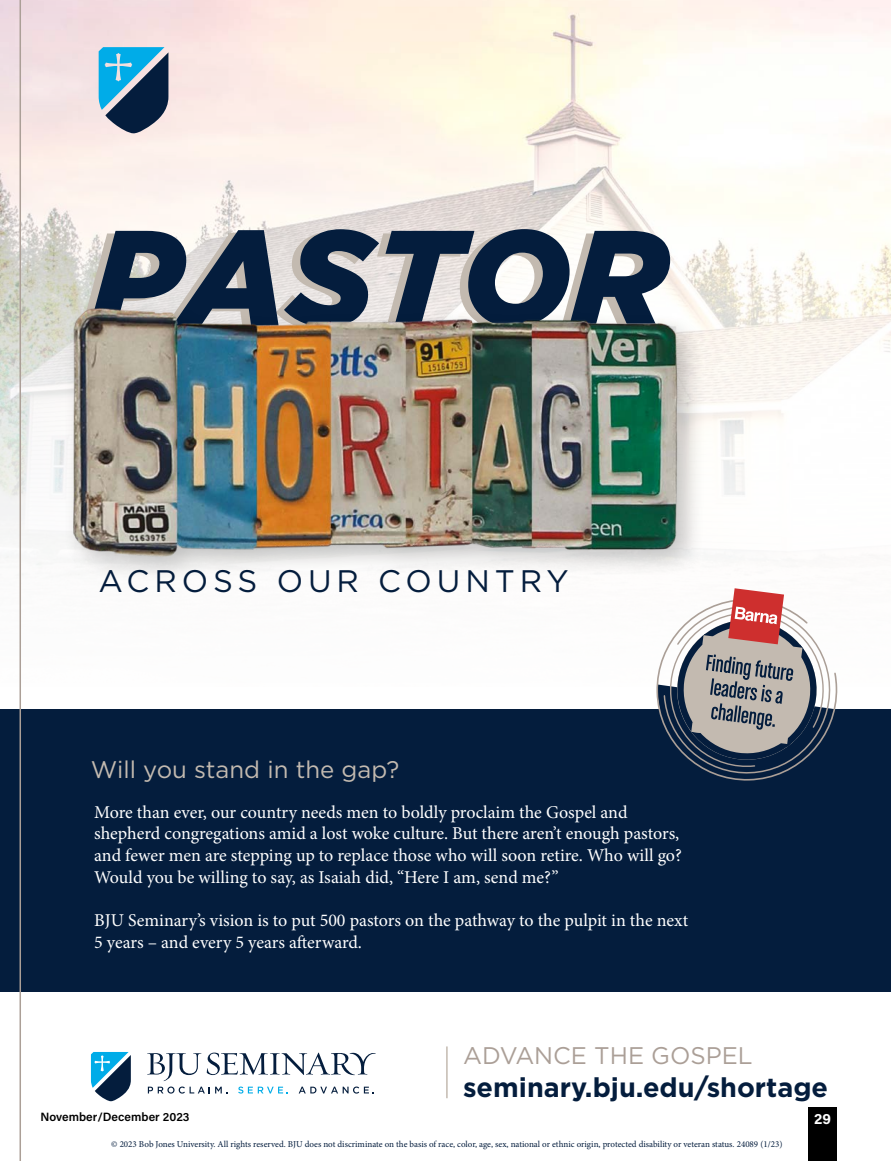
<style>
.page{position:relative;width:891px;height:1161px;background:#fff}
.page>*{position:absolute;margin:0;border:0;box-sizing:border-box;transform-origin:0 0}
.t1{font:italic 900 135.3px "Gotham";color:#041d3d}
.t2{font:31.05px "Gotham";letter-spacing:.16em;color:#041d3d}
.t3{font:700 27px "Gotham";color:#041d3d}
.t4{font:24px "Gotham";color:#c3bab0}
.t5{font:24px "Gotham";color:#ab9f97}
.t6{font:18px/21.6px "Minion Pro";letter-spacing:-.005em;color:#fff}
.t7{font:700 15px "Acumin Pro";color:#fff}
.t8{font:600 12px "Acumin Pro";letter-spacing:.005em;color:#000}
.t9{font:9px "Minion Pro";color:#041d3d}
</style>
<div class="page">
<div style="left:808px;top:1107px;width:29px;height:54px;background:#000"></div>
<div style="left:0;top:709px;width:891px;height:283px;background:#041d3d"></div>
<img style="left:0;top:0;width:891px;height:687px">
<svg style="left:99px;top:47px;width:69px;height:86px;background:#3c7b9d"></svg>
<svg style="left:147px;top:1053px;width:54px;height:28px"></svg>
<svg style="left:207px;top:1053px;width:169px;height:22px"></svg>
<svg style="left:148px;top:1087px;width:79px;height:7px"></svg>
<svg style="left:238px;top:1087px;width:50px;height:7px"></svg>
<svg style="left:299px;top:1087px;width:75px;height:7px"></svg>
<svg style="left:91px;top:1052px;width:40px;height:49px"></svg>
<div style="left:62px;top:298px;width:644px;height:286px;background:#000;opacity:.23"></div>
<img style="left:55px;top:295px;width:636px;height:276px">
<hr style="left:446px;top:1046px;width:2px;height:52px;background:#c3bab0">
<hr style="left:20px;top:0;width:1px;height:1161px;background:#ab9f97">
<svg style="left:654px;top:588px;width:185px;height:193px"></svg>
<h1 class="t1" style="left:92px;top:199px;width:578px">PASTOR</h1>
<h2 class="t2" style="left:98px;top:561px;width:472px">ACROSS OUR COUNTRY</h2>
<h3 class="t4" style="left:91px;top:754px;width:310px">Will you stand in the gap?</h3>
<p class="t6" style="left:94px;top:801px;width:589px">More than ever, our country needs men to boldly proclaim the Gospel and shepherd congregations amid a lost woke culture. But there aren’t enough pastors, and fewer men are stepping up to replace those who will soon retire. Who will go?<br>Would you be willing to say, as Isaiah did, “Here I am, send me?”</p>
<p class="t6" style="left:94px;top:909px;width:596px">BJU Seminary’s vision is to put 500 pastors on the pathway to the pulpit in the next<br>5 years – and every 5 years afterward.</p>
<h3 class="t5" style="left:463px;top:1040px;width:291px">ADVANCE THE GOSPEL</h3>
<h3 class="t3" style="left:463px;top:1069px;width:367px">seminary.bju.edu/shortage</h3>
<p class="t9" style="left:111px;top:1138px;width:673px">© 2023 Bob Jones University. All rights reserved. BJU does not discriminate on the basis of race, color, age, sex, national or ethnic origin, protected disability or veteran status. 24089 (1/23)</p>
<p class="t8" style="left:40px;top:1109px;width:151px">November/December 2023</p>
<p class="t7" style="left:814px;top:1108px;width:18px">29</p>
</div>
